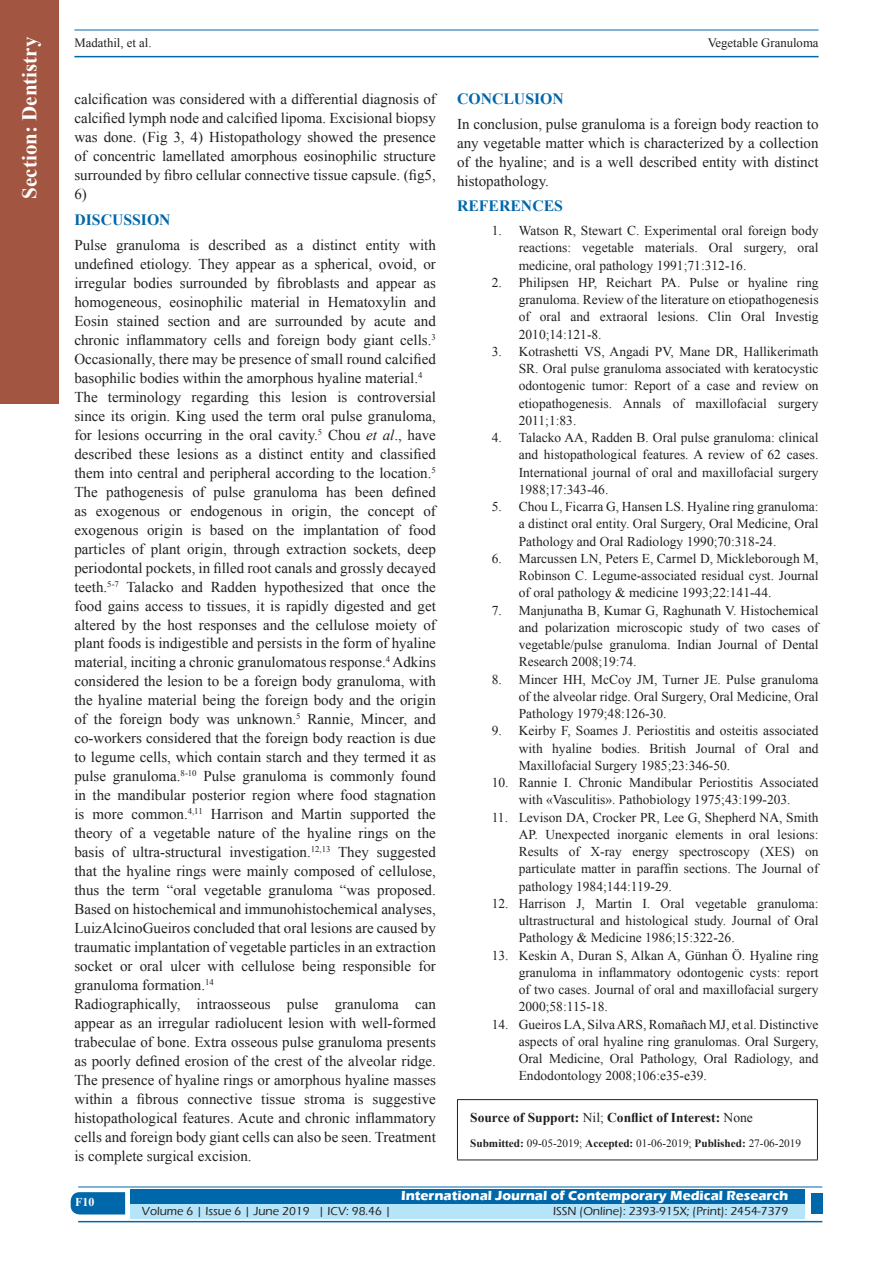
<style>
.page{position:relative;width:893px;height:1263px;background:#fff}
.page>*{position:absolute;margin:0;border:0;box-sizing:border-box;transform-origin:0 0}
.t1{font:700 21px "Times New Roman";color:#fff}
.t2{font:700 15.75px "Times New Roman";color:#0067aa}
.TX_New{font:15px/18.9px "Times New Roman";color:#231f20;text-align:justify}
.t3{font:13.5px/17.2px "Times New Roman";color:#231f20;text-align:justify}
.t4{font:700 13.5px "Eras ITC";color:#fff}
.SOS_New{font:700 13.5px "Times New Roman";color:#231f20}
.t5{font:12.75px "Times New Roman";color:#231f20}
.t6{font:500 12px "Eras ITC";color:#231f20}
.t7{font:700 12px "Times New Roman";color:#fff}
.SOS_New-2{font:11.25px "Times New Roman";color:#231f20}
.s1{font-style:italic}
.s2{font-weight:400}
.s3{font-weight:700}
</style>
<div class="page">
<hr style="left:74px;top:30px;width:745px;height:1px;background:#0067aa">
<hr style="left:74px;top:56px;width:745px;height:1px;background:#0067aa">
<svg style="left:71px;top:1192px;width:54px;height:22px"></svg>
<div style="left:130px;top:1189px;width:674px;height:15px;background:#0067aa"></div>
<div style="left:130px;top:1204px;width:674px;height:15px;background:#b6e4f9"></div>
<hr style="left:78px;top:1186px;width:744px;height:1px;background:#0067aa">
<hr style="left:78px;top:1221px;width:744px;height:1px;background:#0067aa">
<div style="left:811px;top:1193px;width:11px;height:21px;background:#0067aa"></div>
<div style="left:0;top:0;width:59px;height:404px;background:#a25641"></div>
<hr style="left:457px;top:1099px;width:361px;height:1px;background:#231f20">
<hr style="left:457px;top:1100px;width:1px;height:59px;background:#231f20">
<hr style="left:817px;top:1100px;width:1px;height:59px;background:#231f20">
<hr style="left:457px;top:1159px;width:361px;height:1px;background:#231f20">
<h1 class="t1" style="left:15px;top:198px;width:163px;rotate:-90deg">Section: Dentistry</h1>
<p class="t5" style="left:74px;top:35px;width:79px">Madathil, et al.</p>
<p class="t5" style="left:708px;top:35px;width:112px">Vegetable Granuloma</p>
<p class="TX_New" style="left:74px;top:89px;width:363px">calcification was considered with a differential diagnosis of calcified lymph node and calcified lipoma. Excisional biopsy was done. (Fig 3, 4) Histopathology showed the presence of concentric lamellated amorphous eosinophilic structure surrounded by fibro cellular connective tissue capsule. (fig5, 6)</p>
<h1 class="t2" style="left:74px;top:209px;width:98px">DISCUSSION</h1>
<p class="TX_New" style="left:74px;top:235px;width:363px">Pulse granuloma is described as a distinct entity with undefined etiology. They appear as a spherical, ovoid, or irregular bodies surrounded by fibroblasts and appear as homogeneous, eosinophilic material in Hematoxylin and Eosin stained section and are surrounded by acute and chronic inflammatory cells and foreign body giant cells.<sup>3<br></sup>Occasionally, there may be presence of small round calcified basophilic bodies within the amorphous hyaline material.<sup>4</sup></p>
<p class="TX_New" style="left:74px;top:387px;width:363px">The terminology regarding this lesion is controversial since its origin. King used the term oral pulse granuloma, for lesions occurring in the oral cavity.<sup>5</sup> Chou <span class="s1">et al</span>., have described these lesions as a distinct entity and classified them into central and peripheral according to the location.<sup>5<br></sup>The pathogenesis of pulse granuloma has been defined as exogenous or endogenous in origin, the concept of exogenous origin is based on the implantation of food particles of plant origin, through extraction sockets, deep periodontal pockets, in filled root canals and grossly decayed teeth.<sup>5-7</sup> Talacko and Radden hypothesized that once the food gains access to tissues, it is rapidly digested and get altered by the host responses and the cellulose moiety of plant foods is indigestible and persists in the form of hyaline material, inciting a chronic granulomatous response.<sup>4</sup> Adkins considered the lesion to be a foreign body granuloma, with the hyaline material being the foreign body and the origin of the foreign body was unknown.<sup>5</sup> Rannie, Mincer, and co-workers considered that the foreign body reaction is due to legume cells, which contain starch and they termed it as pulse granuloma.<sup>8-10</sup> Pulse granuloma is commonly found in the mandibular posterior region where food stagnation is more common.<sup>4,11</sup> Harrison and Martin supported the theory of a vegetable nature of the hyaline rings on the basis of ultra-structural investigation.<sup>12,13</sup> They suggested that the hyaline rings were mainly composed of cellulose, thus the term “oral vegetable granuloma “was proposed.<br>Based on histochemical and immunohistochemical analyses, LuizAlcinoGueiros concluded that oral lesions are caused by traumatic implantation of vegetable particles in an extraction socket or oral ulcer with cellulose being responsible for granuloma formation.<sup>14</sup></p>
<p class="TX_New" style="left:74px;top:994px;width:363px">Radiographically, intraosseous pulse granuloma can appear as an irregular radiolucent lesion with well-formed trabeculae of bone. Extra osseous pulse granuloma presents as poorly defined erosion of the crest of the alveolar ridge.<br>The presence of hyaline rings or amorphous hyaline masses within a fibrous connective tissue stroma is suggestive histopathological features. Acute and chronic inflammatory cells and foreign body giant cells can also be seen. Treatment is complete surgical excision.</p>
<h1 class="t2" style="left:457px;top:88px;width:108px">CONCLUSION</h1>
<p class="TX_New" style="left:457px;top:115px;width:363px">In conclusion, pulse granuloma is a foreign body reaction to any vegetable matter which is characterized by a collection of the hyaline; and is a well described entity with distinct histopathology.</p>
<h1 class="t2" style="left:457px;top:195px;width:107px">REFERENCES</h1>
<p class="t3" style="left:519px;top:222px;width:301px;text-indent:-27px">1. Watson R, Stewart C. Experimental oral foreign body reactions: vegetable materials. Oral surgery, oral medicine, oral pathology 1991;71:312-16.</p>
<p class="t3" style="left:519px;top:273px;width:301px;text-indent:-27px">2. Philipsen HP, Reichart PA. Pulse or hyaline ring granuloma. Review of the literature on etiopathogenesis of oral and extraoral lesions. Clin Oral Investig 2010;14:121-8.</p>
<p class="t3" style="left:519px;top:342px;width:301px;text-indent:-27px">3. Kotrashetti VS, Angadi PV, Mane DR, Hallikerimath SR. Oral pulse granuloma associated with keratocystic odontogenic tumor: Report of a case and review on etiopathogenesis. Annals of maxillofacial surgery 2011;1:83.</p>
<p class="t3" style="left:519px;top:429px;width:301px;text-indent:-27px">4. Talacko AA, Radden B. Oral pulse granuloma: clinical and histopathological features. A review of 62 cases.<br>International journal of oral and maxillofacial surgery 1988;17:343-46.</p>
<p class="t3" style="left:519px;top:498px;width:301px;text-indent:-27px">5. Chou L, Ficarra G, Hansen LS. Hyaline ring granuloma: a distinct oral entity. Oral Surgery, Oral Medicine, Oral Pathology and Oral Radiology 1990;70:318-24.</p>
<p class="t3" style="left:519px;top:549px;width:301px;text-indent:-27px">6. Marcussen LN, Peters E, Carmel D, Mickleborough M, Robinson C. Legume-associated residual cyst. Journal of oral pathology &amp; medicine 1993;22:141-44.</p>
<p class="t3" style="left:519px;top:601px;width:301px;text-indent:-27px">7. Manjunatha B, Kumar G, Raghunath V. Histochemical and polarization microscopic study of two cases of vegetable/pulse granuloma. Indian Journal of Dental Research 2008;19:74.</p>
<p class="t3" style="left:519px;top:670px;width:301px;text-indent:-27px">8. Mincer HH, McCoy JM, Turner JE. Pulse granuloma of the alveolar ridge. Oral Surgery, Oral Medicine, Oral Pathology 1979;48:126-30.</p>
<p class="t3" style="left:519px;top:722px;width:301px;text-indent:-27px">9. Keirby F, Soames J. Periostitis and osteitis associated with hyaline bodies. British Journal of Oral and Maxillofacial Surgery 1985;23:346-50.</p>
<p class="t3" style="left:492px;top:774px;width:328px;text-align:center">10. Rannie I. Chronic Mandibular Periostitis Associated with «Vasculitis». Pathobiology 1975;43:199-203.</p>
<p class="t3" style="left:519px;top:808px;width:301px;text-indent:-27px">11. Levison DA, Crocker PR, Lee G, Shepherd NA, Smith AP. Unexpected inorganic elements in oral lesions:<br>Results of X-ray energy spectroscopy (XES) on particulate matter in paraffin sections. The Journal of pathology 1984;144:119-29.</p>
<p class="t3" style="left:519px;top:894px;width:301px;text-indent:-27px">12. Harrison J, Martin I. Oral vegetable granuloma: ultrastructural and histological study. Journal of Oral Pathology &amp; Medicine 1986;15:322-26.</p>
<p class="t3" style="left:519px;top:946px;width:301px;text-indent:-27px">13. Keskin A, Duran S, Alkan A, Günhan Ö. Hyaline ring granuloma in inflammatory odontogenic cysts: report of two cases. Journal of oral and maxillofacial surgery 2000;58:115-18.</p>
<p class="t3" style="left:519px;top:1015px;width:301px;text-indent:-27px">14. Gueiros LA, Silva ARS, Romañach MJ, et al. Distinctive aspects of oral hyaline ring granulomas. Oral Surgery, Oral Medicine, Oral Pathology, Oral Radiology, and Endodontology 2008;106:e35-e39.</p>
<p class="SOS_New" style="left:470px;top:1108px;width:284px">Source of Support: <span class="s2">Nil;</span> Conflict of Interest: <span class="s2">None</span></p>
<p class="SOS_New-2" style="left:470px;top:1136px;width:332px"><span class="s3">Submitted:</span> 09-05-2019; <span class="s3">Accepted:</span> 01-06-2019; <span class="s3">Published:</span> 27-06-2019</p>
<h4 class="t7" style="left:75px;top:1194px;width:21px">F10</h4>
<p class="t4" style="left:401px;top:1188px;width:389px">International Journal of Contemporary Medical Research</p>
<p class="t6" style="left:142px;top:1204px;width:251px">Volume 6 | Issue 6 | June 2019 | ICV: 98.46 |</p>
<p class="t6" style="left:553px;top:1204px;width:237px">ISSN (Online): 2393-915X; (Print): 2454-7379</p>
</div>
